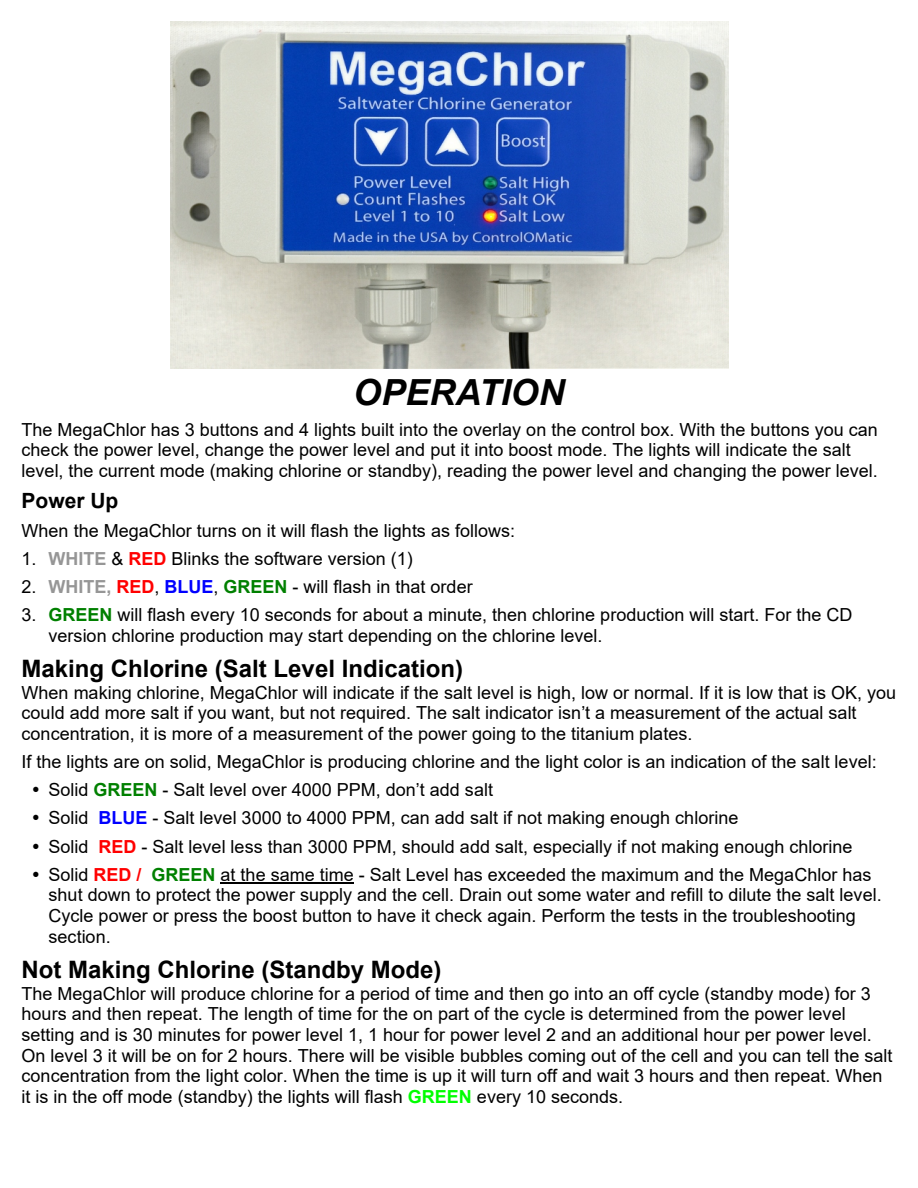
<style>
.page{position:relative;width:918px;height:1188px;background:#fff}
.page>*{position:absolute;margin:0;border:0;box-sizing:border-box;transform-origin:0 0}
.t1{font:italic 700 36px "Arial";color:#000}
.t2{font:700 24px "Arial";color:#000}
.t3{font:700 21px "Arial";color:#000}
.t4{font:18px/20.7px "Arial";color:#000}
.s1{font-weight:700;color:#969696}
.s2{font-weight:700;color:#f00}
.s3{font-weight:700;color:#00f}
.s4{font-weight:700;color:#008000}
.s5{font-weight:700;color:#0f0}
</style>
<div class="page">
<hr style="left:221px;top:882px;width:133px;height:1px;background:#000">
<img style="left:170px;top:22px;width:558px;height:347px">
<h1 class="t1" style="left:353px;top:378px;width:213px">OPERATION</h1>
<p class="t4" style="left:22px;top:421px;width:858px">The MegaChlor has 3 buttons and 4 lights built into the overlay on the control box. With the buttons you can check the power level, change the power level and put it into boost mode. The lights will indicate the salt level, the current mode (making chlorine or standby), reading the power level and changing the power level.</p>
<p class="t3" style="left:22px;top:492px;width:98px">Power Up</p>
<p class="t4" style="left:22px;top:522px;width:495px">When the MegaChlor turns on it will flash the lights as follows:</p>
<p class="t4" style="left:22px;top:550px;width:393px">1. <span class="s1">WHITE</span> &amp; <span class="s2">RED</span> Blinks the software version (1)</p>
<p class="t4" style="left:22px;top:578px;width:453px">2. <span class="s1">WHITE,</span> <span class="s2">RED</span>, <span class="s3">BLUE</span>, <span class="s4">GREEN</span> - will flash in that order</p>
<p class="t4" style="left:49px;top:606px;width:805px;text-indent:-27px">3. <span class="s4">GREEN</span> will flash every 10 seconds for about a minute, then chlorine production will start. For the CD version chlorine production may start depending on the chlorine level.</p>
<h2 class="t2" style="left:22px;top:659px;width:443px">Making Chlorine (Salt Level Indication)</h2>
<p class="t4" style="left:22px;top:684px;width:876px">When making chlorine, MegaChlor will indicate if the salt level is high, low or normal. If it is low that is OK, you could add more salt if you want, but not required. The salt indicator isn’t a measurement of the actual salt concentration, it is more of a measurement of the power going to the titanium plates.</p>
<p class="t4" style="left:49px;top:749px;width:830px;line-height:28.2px;text-indent:-27px">If the lights are on solid, MegaChlor is producing chlorine and the light color is an indication of the salt level:<br>Solid <span class="s4">GREEN</span> - Salt level over 4000 PPM, don’t add salt<br>Solid <span class="s3">BLUE</span> - Salt level 3000 to 4000 PPM, can add salt if not making enough chlorine<br>Solid <span class="s2">RED</span> - Salt level less than 3000 PPM, should add salt, especially if not making enough chlorine Solid <span class="s2">RED /</span> <span class="s4">GREEN</span> at the same time - Salt Level has exceeded the maximum and the MegaChlor has</p>
<p class="t4" style="left:49px;top:886px;width:835px">shut down to protect the power supply and the cell. Drain out some water and refill to dilute the salt level.<br>Cycle power or press the boost button to have it check again. Perform the tests in the troubleshooting section.</p>
<h2 class="t2" style="left:22px;top:960px;width:422px">Not Making Chlorine (Standby Mode)</h2>
<p class="t4" style="left:22px;top:985px;width:873px">The MegaChlor will produce chlorine for a period of time and then go into an off cycle (standby mode) for 3 hours and then repeat. The length of time for the on part of the cycle is determined from the power level setting and is 30 minutes for power level 1, 1 hour for power level 2 and an additional hour per power level.<br>On level 3 it will be on for 2 hours. There will be visible bubbles coming out of the cell and you can tell the salt concentration from the light color. When the time is up it will turn off and wait 3 hours and then repeat. When it is in the off mode (standby) the lights will flash <span class="s5">GREEN</span> every 10 seconds.</p>
</div>
